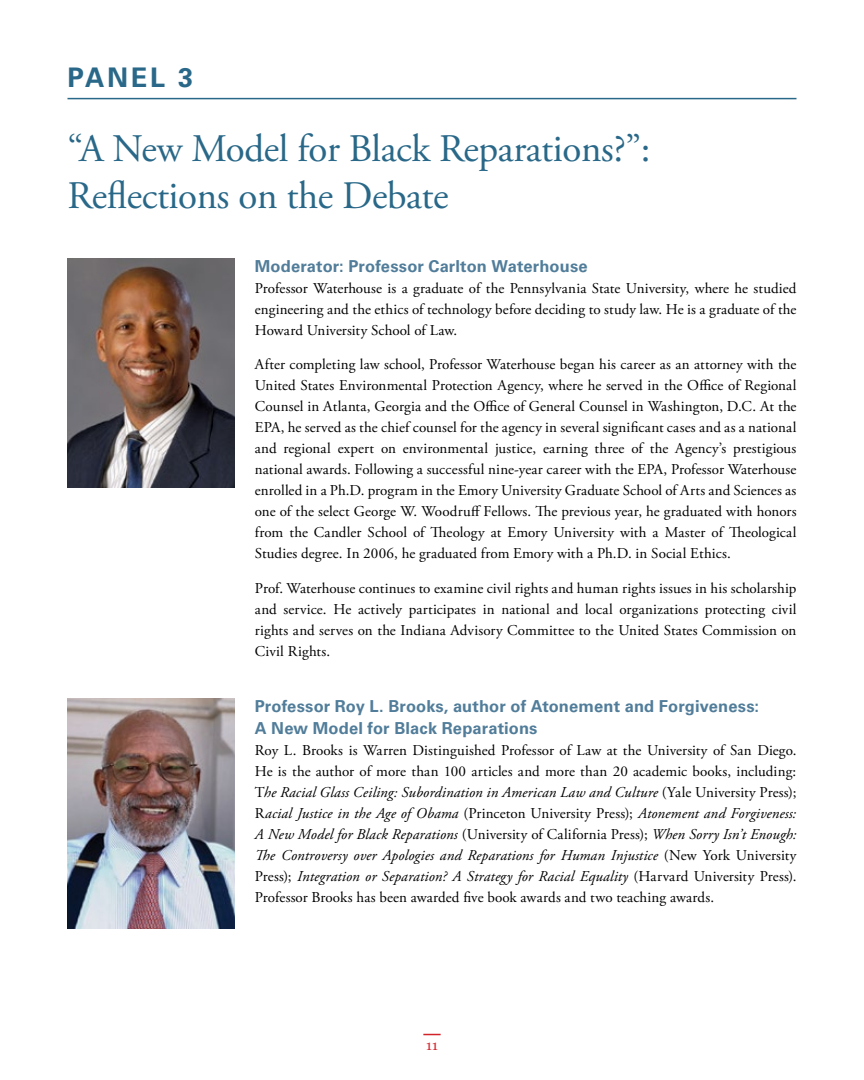
<style>
.page{position:relative;width:864px;height:1080px;background:#fff}
.page>*{position:absolute;margin:0;border:0;box-sizing:border-box;transform-origin:0 0}
.t1{font:39px/46.8px "Adobe Garamond Pro";letter-spacing:-.01em;color:#296888}
.t2{font:700 27px "Univers LT Std";letter-spacing:.095em;color:#296888}
.t3{font:700 16.5px/22.5px "Univers LT Std";letter-spacing:.005em;color:#517d9a}
.t4{font:15px/21px "Adobe Garamond Pro";letter-spacing:.01em;color:#000;text-align:justify}
.t5{font:13.5px "Georgia";color:#d2232a}
.s1{font-style:italic}
</style>
<div class="page">
<svg style="left:423px;top:1034px;width:18px;height:1px"></svg>
<hr style="left:68px;top:98px;width:728px;height:1px;background:#296888">
<img style="left:68px;top:258px;width:167px;height:230px">
<img style="left:68px;top:699px;width:167px;height:229px">
<h2 class="t2" style="left:68px;top:62px;width:127px">PANEL 3</h2>
<h1 class="t1" style="left:68px;top:126px;width:585px">“A New Model for Black Reparations?”:<br>Reflections on the Debate</h1>
<p class="t3" style="left:255px;top:255px;width:334px">Moderator: Professor Carlton Waterhouse</p>
<p class="t4" style="left:255px;top:278px;width:543px">Professor Waterhouse is a graduate of the Pennsylvania State University, where he studied engineering and the ethics of technology before deciding to study law. He is a graduate of the Howard University School of Law.</p>
<p class="t4" style="left:255px;top:354px;width:543px">After completing law school, Professor Waterhouse began his career as an attorney with the United States Environmental Protection Agency, where he served in the Office of Regional Counsel in Atlanta, Georgia and the Office of General Counsel in Washington, D.C. At the EPA, he served as the chief counsel for the agency in several significant cases and as a national and regional expert on environmental justice, earning three of the Agency’s prestigious national awards. Following a successful nine-year career with the EPA, Professor Waterhouse enrolled in a Ph.D. program in the Emory University Graduate School of Arts and Sciences as one of the select George W. Woodruff Fellows. The previous year, he graduated with honors from the Candler School of Theology at Emory University with a Master of Theological Studies degree. In 2006, he graduated from Emory with a Ph.D. in Social Ethics.</p>
<p class="t4" style="left:255px;top:578px;width:543px">Prof. Waterhouse continues to examine civil rights and human rights issues in his scholarship and service. He actively participates in national and local organizations protecting civil rights and serves on the Indiana Advisory Committee to the United States Commission on Civil Rights.</p>
<p class="t3" style="left:255px;top:695px;width:506px">Professor Roy L. Brooks, author of Atonement and Forgiveness:<br>A New Model for Black Reparations</p>
<p class="t4" style="left:255px;top:741px;width:543px">Roy L. Brooks is Warren Distinguished Professor of Law at the University of San Diego.<br>He is the author of more than 100 articles and more than 20 academic books, including:<br>T<span class="s1">he Racial Glass Ceiling: Subordination in American Law and Culture</span> (Yale University Press); R<span class="s1">acial Justice in the Age of Obama</span> (Princeton University Press); <span class="s1">Atonement and Forgiveness:<br>A New Model for Black Reparations</span> (University of California Press); <span class="s1">When Sorry Isn’t Enough:<br>The Controversy over Apologies and Reparations for Human Injustice</span> (New York University Press); <span class="s1">Integration or Separation? A Strategy for Racial Equality</span> (Harvard University Press).<br>Professor Brooks has been awarded five book awards and two teaching awards.</p>
<p class="t5" style="left:426px;top:1036px;width:13px">11</p>
</div>
